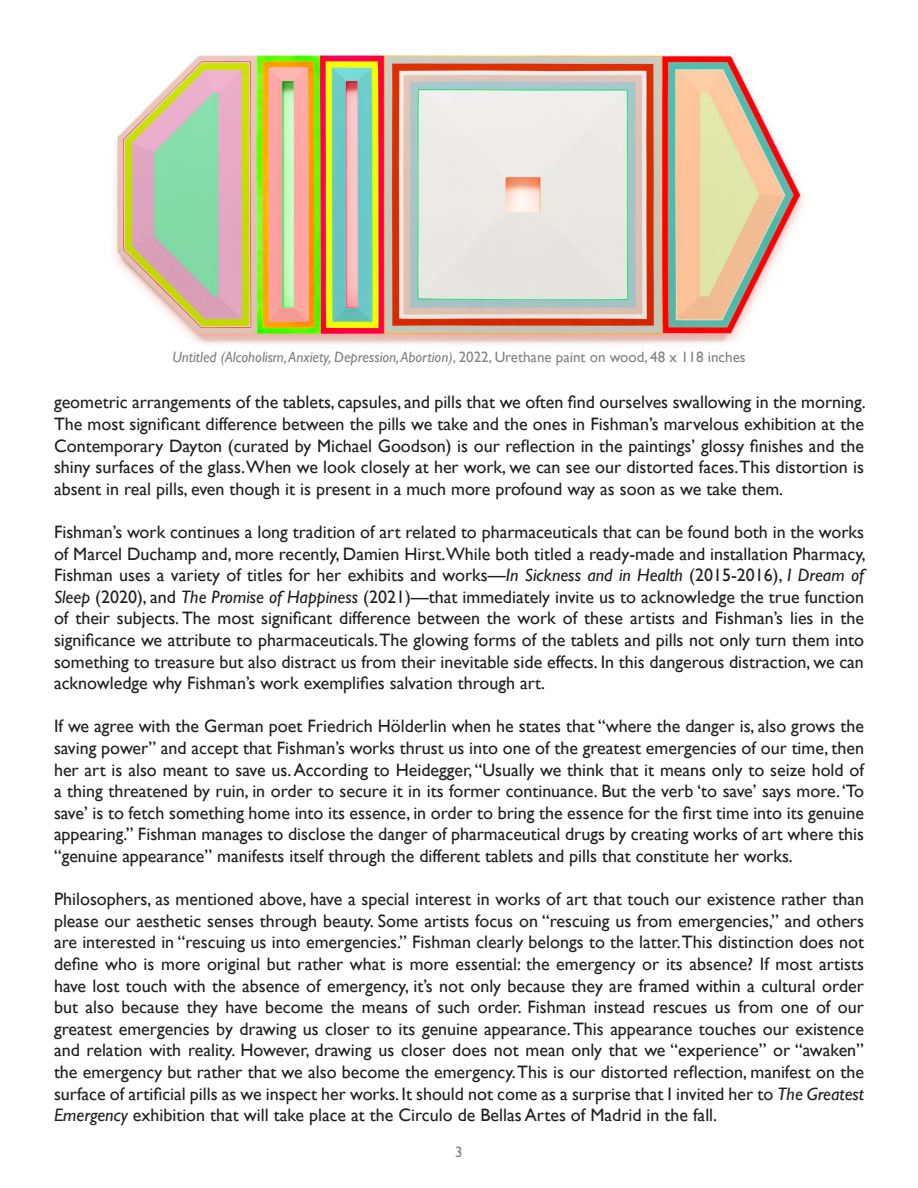
<style>
.page{position:relative;width:918px;height:1188px;background:#fff}
.page>*{position:absolute;margin:0;border:0;box-sizing:border-box;transform-origin:0 0}
.t1{font:18px/21.6px "Gill Sans";color:#231f20;text-align:justify}
.t2{font:italic 15px "Gill Sans";color:#808285}
.t3{font:15px "Gill Sans";color:#808285}
.s1{font-style:normal}
.s2{font-style:italic}
</style>
<div class="page">
<img style="left:114px;top:54px;width:689px;height:291px">
<p class="t2" style="left:172px;top:348px;width:575px">Untitled (Alcoholism, Anxiety, Depression, Abortion)<span class="s1">, 2022, Urethane paint on wood, 48 x 118 inches</span></p>
<p class="t1" style="left:54px;top:391px;width:813px">geometric arrangements of the tablets, capsules, and pills that we often find ourselves swallowing in the morning.<br>The most significant difference between the pills we take and the ones in Fishman’s marvelous exhibition at the Contemporary Dayton (curated by Michael Goodson) is our reflection in the paintings’ glossy finishes and the shiny surfaces of the glass. When we look closely at her work, we can see our distorted faces. This distortion is absent in real pills, even though it is present in a much more profound way as soon as we take them.</p>
<p class="t1" style="left:54px;top:521px;width:813px">Fishman’s work continues a long tradition of art related to pharmaceuticals that can be found both in the works of Marcel Duchamp and, more recently, Damien Hirst.While both titled a ready-made and installation Pharmacy, Fishman uses a variety of titles for her exhibits and works—<span class="s2">In Sickness and in Health</span> (2015-2016), <span class="s2">I Dream of Sleep</span> (2020), and <span class="s2">The Promise of Happiness</span> (2021)—that immediately invite us to acknowledge the true function of their subjects. The most significant difference between the work of these artists and Fishman’s lies in the significance we attribute to pharmaceuticals. The glowing forms of the tablets and pills not only turn them into something to treasure but also distract us from their inevitable side effects. In this dangerous distraction, we can acknowledge why Fishman’s work exemplifies salvation through art.</p>
<p class="t1" style="left:54px;top:715px;width:812px">If we agree with the German poet Friedrich Hölderlin when he states that “where the danger is, also grows the saving power” and accept that Fishman’s works thrust us into one of the greatest emergencies of our time, then her art is also meant to save us. According to Heidegger, “Usually we think that it means only to seize hold of a thing threatened by ruin, in order to secure it in its former continuance. But the verb ‘to save’ says more. ‘To save’ is to fetch something home into its essence, in order to bring the essence for the first time into its genuine appearing.” Fishman manages to disclose the danger of pharmaceutical drugs by creating works of art where this “genuine appearance” manifests itself through the different tablets and pills that constitute her works.</p>
<p class="t1" style="left:54px;top:888px;width:812px">Philosophers, as mentioned above, have a special interest in works of art that touch our existence rather than please our aesthetic senses through beauty. Some artists focus on “rescuing us from emergencies,” and others are interested in “rescuing us into emergencies.” Fishman clearly belongs to the latter. This distinction does not define who is more original but rather what is more essential: the emergency or its absence? If most artists have lost touch with the absence of emergency, it’s not only because they are framed within a cultural order but also because they have become the means of such order. Fishman instead rescues us from one of our greatest emergencies by drawing us closer to its genuine appearance. This appearance touches our existence and relation with reality. However, drawing us closer does not mean only that we “experience” or “awaken” the emergency but rather that we also become the emergency. This is our distorted reflection, manifest on the surface of artificial pills as we inspect her works. It should not come as a surprise that I invited her to <span class="s2">The Greatest Emergency</span> exhibition that will take place at the Circulo de Bellas Artes of Madrid in the fall.</p>
<p class="t3" style="left:455px;top:1143px;width:9px">3</p>
</div>
